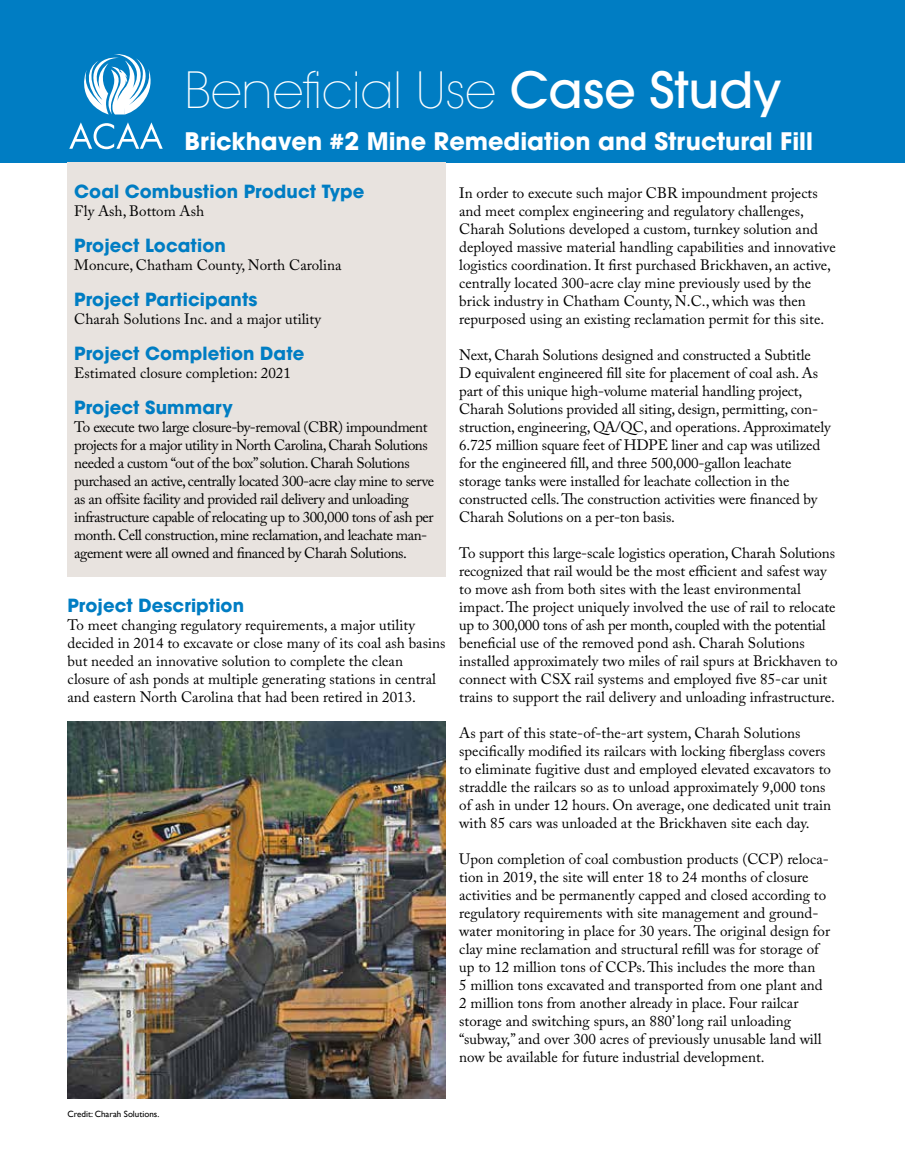
<style>
.page{position:relative;width:905px;height:1175px;background:#fff}
.page>*{position:absolute;margin:0;border:0;box-sizing:border-box;transform-origin:0 0}
.t1{font:200 49.5px "Avant Garde";letter-spacing:-.01em;color:#fff}
.t2{font:700 24px "Avant Garde";color:#fff}
.t3{font:700 18px "Avant Garde";letter-spacing:.005em;color:#007dc3}
.t4{font:15px/18px "Adobe Caslon Pro";color:#000}
.t5{font:15px/18px "Adobe Caslon Pro";letter-spacing:-.03em;color:#000}
.t6{font:9px "Gill Sans";color:#000}
.s1{font-weight:500}
</style>
<div class="page">
<div style="left:0;top:0;width:904px;height:162px;background:#007dc3"></div>
<div style="left:68px;top:162px;width:378px;height:414px;background:#e8e3df"></div>
<svg style="left:84px;top:54px;width:67px;height:60px"></svg>
<svg style="left:69px;top:122px;width:94px;height:27px"></svg>
<img style="left:68px;top:721px;width:378px;height:377px">
<h1 class="t1" style="left:184px;top:61px;width:598px">Beneficial Use <span class="s1">Case Study</span></h1>
<h2 class="t2" style="left:184px;top:125px;width:630px">Brickhaven #2 Mine Remediation and Structural Fill</h2>
<p class="t3" style="left:74px;top:180px;width:292px">Coal Combustion Product Type</p>
<p class="t4" style="left:74px;top:202px;width:131px">Fly Ash, Bottom Ash</p>
<p class="t3" style="left:74px;top:234px;width:153px">Project Location</p>
<p class="t4" style="left:74px;top:256px;width:269px">Moncure, Chatham County, North Carolina</p>
<p class="t3" style="left:74px;top:288px;width:185px">Project Participants</p>
<p class="t4" style="left:74px;top:310px;width:248px">Charah Solutions Inc. and a major utility</p>
<p class="t3" style="left:74px;top:342px;width:231px">Project Completion Date</p>
<p class="t4" style="left:74px;top:364px;width:218px">Estimated closure completion: 2021</p>
<p class="t3" style="left:74px;top:396px;width:160px">Project Summary</p>
<p class="t5" style="left:74px;top:418px;width:361px">To execute two large closure-by-removal (CBR) impoundment projects for a major utility in North Carolina, Charah Solutions needed a custom “out of the box” solution. Charah Solutions purchased an active, centrally located 300-acre clay mine to serve as an offsite facility and provided rail delivery and unloading infrastructure capable of relocating up to 300,000 tons of ash per month. Cell construction, mine reclamation, and leachate man&shy;agement were all owned and financed by Charah Solutions.</p>
<p class="t3" style="left:68px;top:594px;width:178px">Project Description</p>
<p class="t4" style="left:68px;top:616px;width:379px">To meet changing regulatory requirements, a major utility decided in 2014 to excavate or close many of its coal ash basins but needed an innovative solution to complete the clean closure of ash ponds at multiple generating stations in central and eastern North Carolina that had been retired in 2013.</p>
<p class="t4" style="left:459px;top:184px;width:378px">In order to execute such major CBR impoundment projects and meet complex engineering and regulatory challenges, Charah Solutions developed a custom, turnkey solution and deployed massive material handling capabilities and innovative logistics coordination. It first purchased Brickhaven, an active, centrally located 300-acre clay mine previously used by the brick industry in Chatham County, N.C., which was then repurposed using an existing reclamation permit for this site.</p>
<p class="t4" style="left:459px;top:346px;width:373px">Next, Charah Solutions designed and constructed a Subtitle<br>D equivalent engineered fill site for placement of coal ash. As part of this unique high-volume material handling project, Charah Solutions provided all siting, design, permitting, con&shy;struction, engineering, QA/QC, and operations. Approximately 6.725 million square feet of HDPE liner and cap was utilized for the engineered fill, and three 500,000-gallon leachate storage tanks were installed for leachate collection in the constructed cells. The construction activities were financed by Charah Solutions on a per-ton basis.</p>
<p class="t4" style="left:459px;top:544px;width:380px">To support this large-scale logistics operation, Charah Solutions recognized that rail would be the most efficient and safest way to move ash from both sites with the least environmental impact. The project uniquely involved the use of rail to relocate up to 300,000 tons of ash per month, coupled with the potential beneficial use of the removed pond ash. Charah Solutions installed approximately two miles of rail spurs at Brickhaven to connect with CSX rail systems and employed five 85-car unit trains to support the rail delivery and unloading infrastructure.</p>
<p class="t4" style="left:459px;top:724px;width:373px">As part of this state-of-the-art system, Charah Solutions specifically modified its railcars with locking fiberglass covers to eliminate fugitive dust and employed elevated excavators to straddle the railcars so as to unload approximately 9,000 tons of ash in under 12 hours. On average, one dedicated unit train with 85 cars was unloaded at the Brickhaven site each day.</p>
<p class="t4" style="left:459px;top:850px;width:372px">Upon completion of coal combustion products (CCP) reloca&shy;tion in 2019, the site will enter 18 to 24 months of closure activities and be permanently capped and closed according to regulatory requirements with site management and ground&shy;water monitoring in place for 30 years. The original design for clay mine reclamation and structural refill was for storage of up to 12 million tons of CCPs. This includes the more than<br>5 million tons excavated and transported from one plant and 2 million tons from another already in place. Four railcar storage and switching spurs, an 880’ long rail unloading “subway,” and over 300 acres of previously unusable land will now be available for future industrial development.</p>
<p class="t6" style="left:68px;top:1108px;width:93px">Credit: Charah Solutions.</p>
</div>
